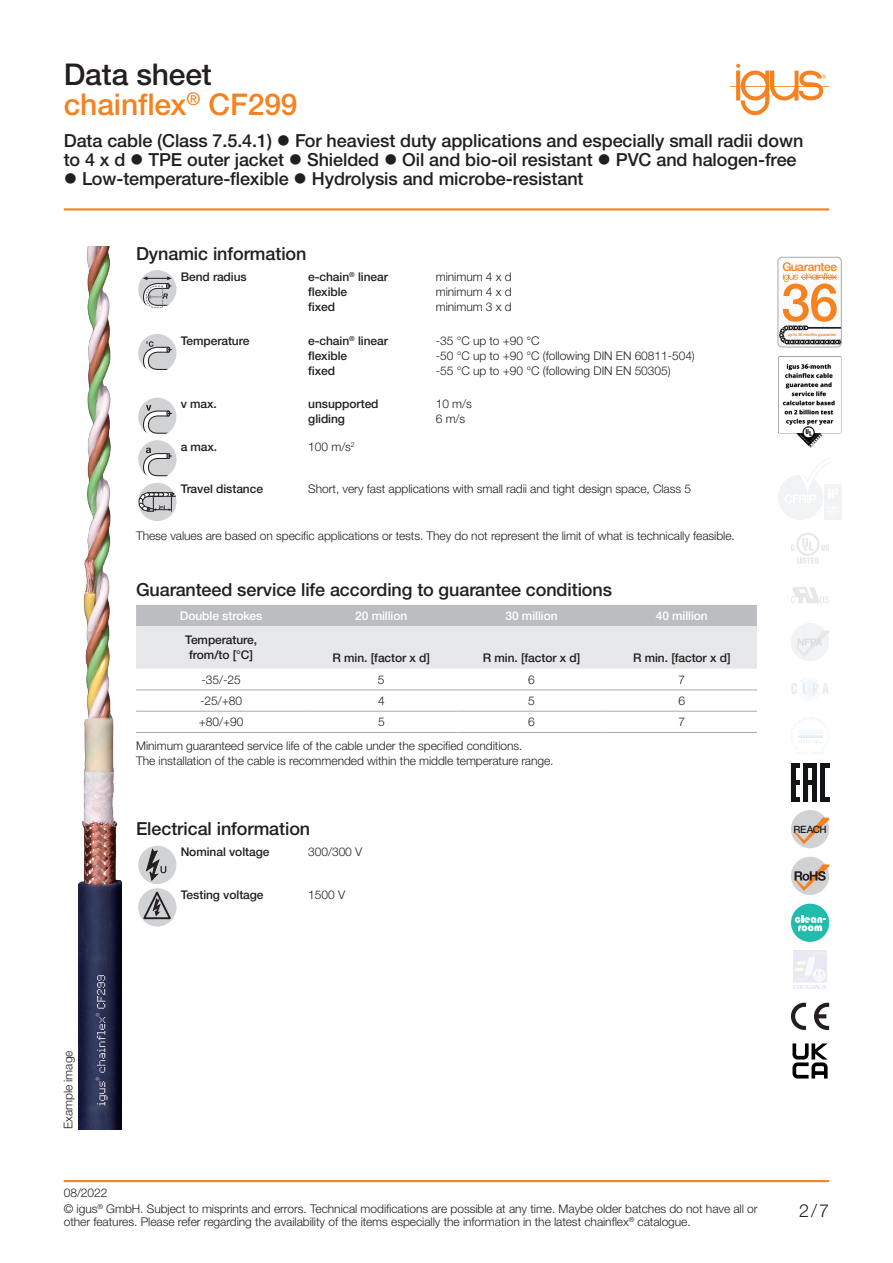
<style>
.page{position:relative;width:893px;height:1263px;background:#fff}
.page>*{position:absolute;margin:0;border:0;box-sizing:border-box;transform-origin:0 0}
.t1{font:500 30px "Helvetica Neue LTW1 G";letter-spacing:-.005em;color:#f58220}
.t2{font:500 30px "Helvetica Neue LTW1 G";letter-spacing:-.005em;color:#231f20}
.t3{font:500 18px/19.2px "Helvetica Neue LTW1 G";letter-spacing:-.005em;color:#231f20}
.t4{font:300 18px "Helvetica Neue LTW1 G";color:#231f20}
.t5{font:300 12px/12.8px "Helvetica Neue LTW1 G";letter-spacing:-.005em;color:#231f20}
.t6{font:500 12px/15px "Helvetica Neue LTW1 G";letter-spacing:-.005em;color:#231f20;text-align:center}
.t7{font:500 12px "Helvetica Neue LTW1 G";letter-spacing:-.005em;color:#fff}
.t8{font:500 12px "Helvetica Neue LTW1 G";letter-spacing:-.03em;color:#f58220}
.t9{font:500 10.05px "Helvetica Neue LTW1 G";letter-spacing:-.05em;color:#231f20}
.t10{font:500 4.05px "Helvetica Neue LTW1 G";letter-spacing:-.02em;color:#f58220}
</style>
<div class="page">
<svg style="left:730px;top:64px;width:99px;height:51px"></svg>
<hr style="left:64px;top:208px;width:765px;height:2px;background:#f58220">
<hr style="left:64px;top:1180px;width:765px;height:2px;background:#f58220">
<img style="left:78px;top:247px;width:43px;height:882px">
<img style="left:778px;top:257px;width:63px;height:90px">
<svg style="left:780px;top:273px;width:59px;height:71px"></svg>
<div style="left:778px;top:257px;width:63px;height:90px;border:1px solid #a8a9ad;border-radius:4px"></div>
<img style="left:778px;top:356px;width:63px;height:92px">
<div style="left:791px;top:904px;width:38px;height:38px;background:#22bcac;border-radius:50%"></div>
<svg style="left:795px;top:915px;width:31px;height:16px"></svg>
<div style="left:791px;top:810px;width:38px;height:38px;background:#d1d2d4;border-radius:50%"></div>
<svg style="left:795px;top:818px;width:34px;height:26px"></svg>
<svg style="left:791px;top:587px;width:38px;height:16px"></svg>
<div style="left:791px;top:857px;width:38px;height:38px;background:#d1d2d4;border-radius:50%"></div>
<svg style="left:794px;top:864px;width:35px;height:27px"></svg>
<div style="left:791px;top:623px;width:38px;height:38px;background:#f2f3f4;border-radius:50%"></div>
<svg style="left:795px;top:631px;width:34px;height:25px"></svg>
<svg style="left:791px;top:678px;width:38px;height:22px"></svg>
<img style="left:794px;top:950px;width:32px;height:39px">
<svg style="left:791px;top:722px;width:38px;height:32px"></svg>
<svg style="left:814px;top:1003px;width:15px;height:27px"></svg>
<svg style="left:791px;top:1003px;width:15px;height:27px"></svg>
<svg style="left:791px;top:763px;width:38px;height:38px"></svg>
<svg style="left:797px;top:557px;width:22px;height:7px"></svg>
<svg style="left:821px;top:544px;width:8px;height:7px"></svg>
<div style="left:796px;top:533px;width:23px;height:23px;background:#e6e7e9;border-radius:50%"></div>
<div style="left:798px;top:535px;width:19px;height:19px;background:#fff;border-radius:50%"></div>
<svg style="left:802px;top:538px;width:12px;height:12px"></svg>
<svg style="left:791px;top:544px;width:4px;height:7px"></svg>
<div style="left:824px;top:485px;width:17px;height:17px;background:#f2f3f4"></div>
<div style="left:824px;top:503px;width:17px;height:17px;background:#f2f3f4"></div>
<svg style="left:778px;top:457px;width:61px;height:63px"></svg>
<svg style="left:792px;top:1043px;width:36px;height:35px"></svg>
<div style="left:138px;top:270px;width:38px;height:38px;background:#d1d2d4;border-radius:50%"></div>
<svg style="left:143px;top:276px;width:31px;height:32px"></svg>
<div style="left:138px;top:334px;width:38px;height:38px;background:#d1d2d4;border-radius:50%"></div>
<svg style="left:142px;top:341px;width:33px;height:31px"></svg>
<div style="left:138px;top:398px;width:38px;height:38px;background:#d1d2d4;border-radius:50%"></div>
<svg style="left:143px;top:405px;width:32px;height:31px"></svg>
<div style="left:138px;top:440px;width:38px;height:38px;background:#d1d2d4;border-radius:50%"></div>
<svg style="left:142px;top:448px;width:33px;height:30px"></svg>
<div style="left:138px;top:483px;width:38px;height:38px;background:#d1d2d4;border-radius:50%"></div>
<svg style="left:139px;top:492px;width:37px;height:20px"></svg>
<svg style="left:136px;top:605px;width:621px;height:64px;background:#d8d9db"></svg>
<hr style="left:607px;top:732px;width:150px;height:1px;background:#a8a9ad">
<hr style="left:456px;top:732px;width:151px;height:1px;background:#a8a9ad">
<hr style="left:306px;top:732px;width:150px;height:1px;background:#a8a9ad">
<hr style="left:136px;top:732px;width:170px;height:1px;background:#a8a9ad">
<hr style="left:607px;top:711px;width:150px;height:1px;background:#a8a9ad">
<hr style="left:456px;top:711px;width:151px;height:1px;background:#a8a9ad">
<hr style="left:306px;top:711px;width:150px;height:1px;background:#a8a9ad">
<hr style="left:136px;top:711px;width:170px;height:1px;background:#a8a9ad">
<hr style="left:607px;top:690px;width:150px;height:1px;background:#a8a9ad">
<hr style="left:456px;top:690px;width:151px;height:1px;background:#a8a9ad">
<hr style="left:306px;top:690px;width:150px;height:1px;background:#a8a9ad">
<hr style="left:136px;top:690px;width:170px;height:1px;background:#a8a9ad">
<div style="left:138px;top:846px;width:38px;height:38px;background:#d1d2d4;border-radius:50%"></div>
<svg style="left:146px;top:849px;width:20px;height:32px"></svg>
<div style="left:138px;top:888px;width:38px;height:38px;background:#d1d2d4;border-radius:50%"></div>
<svg style="left:142px;top:888px;width:31px;height:33px"></svg>
<h1 class="t2" style="left:64px;top:56px;width:150px">Data sheet</h1>
<h1 class="t1" style="left:64px;top:86px;width:235px">chainflex<sup>®</sup> CF299</h1>
<h2 class="t3" style="left:64px;top:131px;width:741px">Data cable (Class 7.5.4.1) ● For heaviest duty applications and especially small radii down to 4 x d ● TPE outer jacket ● Shielded ● Oil and bio-oil resistant ● PVC and halogen-free</h2>
<h2 class="t3" style="left:64px;top:169px;width:521px">● Low-temperature-flexible ● Hydrolysis and microbe-resistant</h2>
<h2 class="t3" style="left:136px;top:243px;width:172px">Dynamic information</h2>
<p class="t6" style="left:181px;top:269px;width:68px">Bend radius</p>
<p class="t6" style="left:308px;top:269px;width:81px">e-chain<sup>®</sup> linear</p>
<p class="t5" style="left:436px;top:270px;width:77px">minimum 4 x d</p>
<p class="t6" style="left:308px;top:284px;width:40px">flexible</p>
<p class="t5" style="left:436px;top:285px;width:77px">minimum 4 x d</p>
<p class="t6" style="left:308px;top:299px;width:28px">fixed</p>
<p class="t5" style="left:436px;top:300px;width:77px">minimum 3 x d</p>
<p class="t6" style="left:181px;top:333px;width:70px">Temperature</p>
<p class="t6" style="left:308px;top:333px;width:81px">e-chain<sup>®</sup> linear</p>
<p class="t5" style="left:436px;top:334px;width:105px">-35 °C up to +90 °C</p>
<p class="t6" style="left:308px;top:348px;width:40px">flexible</p>
<p class="t5" style="left:436px;top:349px;width:261px">-50 °C up to +90 °C (following DIN EN 60811-504)</p>
<p class="t6" style="left:308px;top:363px;width:28px">fixed</p>
<p class="t5" style="left:436px;top:364px;width:236px">-55 °C up to +90 °C (following DIN EN 50305)</p>
<p class="t6" style="left:181px;top:397px;width:38px">v max.</p>
<p class="t6" style="left:308px;top:397px;width:72px">unsupported</p>
<p class="t5" style="left:436px;top:398px;width:38px">10 m/s</p>
<p class="t6" style="left:308px;top:412px;width:38px">gliding</p>
<p class="t5" style="left:436px;top:413px;width:31px">6 m/s</p>
<p class="t6" style="left:181px;top:439px;width:38px">a max.</p>
<p class="t5" style="left:308px;top:440px;width:48px">100 m/s<sup>2</sup></p>
<p class="t6" style="left:181px;top:482px;width:84px">Travel distance</p>
<p class="t5" style="left:308px;top:483px;width:384px">Short, very fast applications with small radii and tight design space, Class 5</p>
<p class="t5" style="left:136px;top:529px;width:600px">These values are based on specific applications or tests. They do not represent the limit of what is technically feasible.</p>
<h2 class="t3" style="left:136px;top:580px;width:477px">Guaranteed service life according to guarantee conditions</h2>
<p class="t7" style="left:180px;top:608px;width:84px">Double strokes</p>
<p class="t7" style="left:355px;top:608px;width:54px">20 million</p>
<p class="t7" style="left:505px;top:608px;width:54px">30 million</p>
<p class="t7" style="left:656px;top:608px;width:54px">40 million</p>
<p class="t6" style="left:185px;top:632px;width:74px">Temperature, from/to [°C]</p>
<p class="t6" style="left:333px;top:650px;width:99px">R min. [factor x d]</p>
<p class="t6" style="left:483px;top:650px;width:99px">R min. [factor x d]</p>
<p class="t6" style="left:633px;top:650px;width:99px">R min. [factor x d]</p>
<p class="t5" style="left:202px;top:673px;width:41px">-35/-25</p>
<p class="t5" style="left:378px;top:673px;width:8px">5</p>
<p class="t5" style="left:528px;top:673px;width:8px">6</p>
<p class="t5" style="left:678px;top:673px;width:8px">7</p>
<p class="t5" style="left:200px;top:694px;width:43px">-25/+80</p>
<p class="t5" style="left:378px;top:694px;width:8px">4</p>
<p class="t5" style="left:528px;top:694px;width:8px">5</p>
<p class="t5" style="left:678px;top:694px;width:8px">6</p>
<p class="t5" style="left:199px;top:715px;width:46px">+80/+90</p>
<p class="t5" style="left:378px;top:715px;width:8px">5</p>
<p class="t5" style="left:528px;top:715px;width:8px">6</p>
<p class="t5" style="left:678px;top:715px;width:8px">7</p>
<p class="t5" style="left:136px;top:738px;width:419px;line-height:15px">Minimum guaranteed service life of the cable under the specified conditions.<br>The installation of the cable is recommended within the middle temperature range.</p>
<h2 class="t3" style="left:136px;top:819px;width:176px">Electrical information</h2>
<p class="t6" style="left:181px;top:845px;width:90px">Nominal voltage</p>
<p class="t5" style="left:308px;top:846px;width:55px">300/300 V</p>
<p class="t6" style="left:181px;top:887px;width:84px">Testing voltage</p>
<p class="t5" style="left:308px;top:888px;width:38px">1500 V</p>
<p class="t8" style="left:782px;top:260px;width:56px">Guarantee</p>
<p class="t10" style="left:788px;top:332px;width:50px">up to 36 months guarantee</p>
<p class="t9" style="left:794px;top:823px;width:34px">REACH</p>
<p class="t5" style="left:62px;top:1129px;width:80px;rotate:-90deg">Example image</p>
<p class="t5" style="left:64px;top:1186px;width:45px">08/2022</p>
<p class="t5" style="left:64px;top:1202px;width:695px">© igus<sup>®</sup> GmbH. Subject to misprints and errors. Technical modifications are possible at any time. Maybe older batches do not have all or other features. Please refer regarding the availability of the items especially the information in the latest chainflex<sup>®</sup> catalogue.</p>
<h2 class="t4" style="left:799px;top:1200px;width:32px">2/7</h2>
</div>
